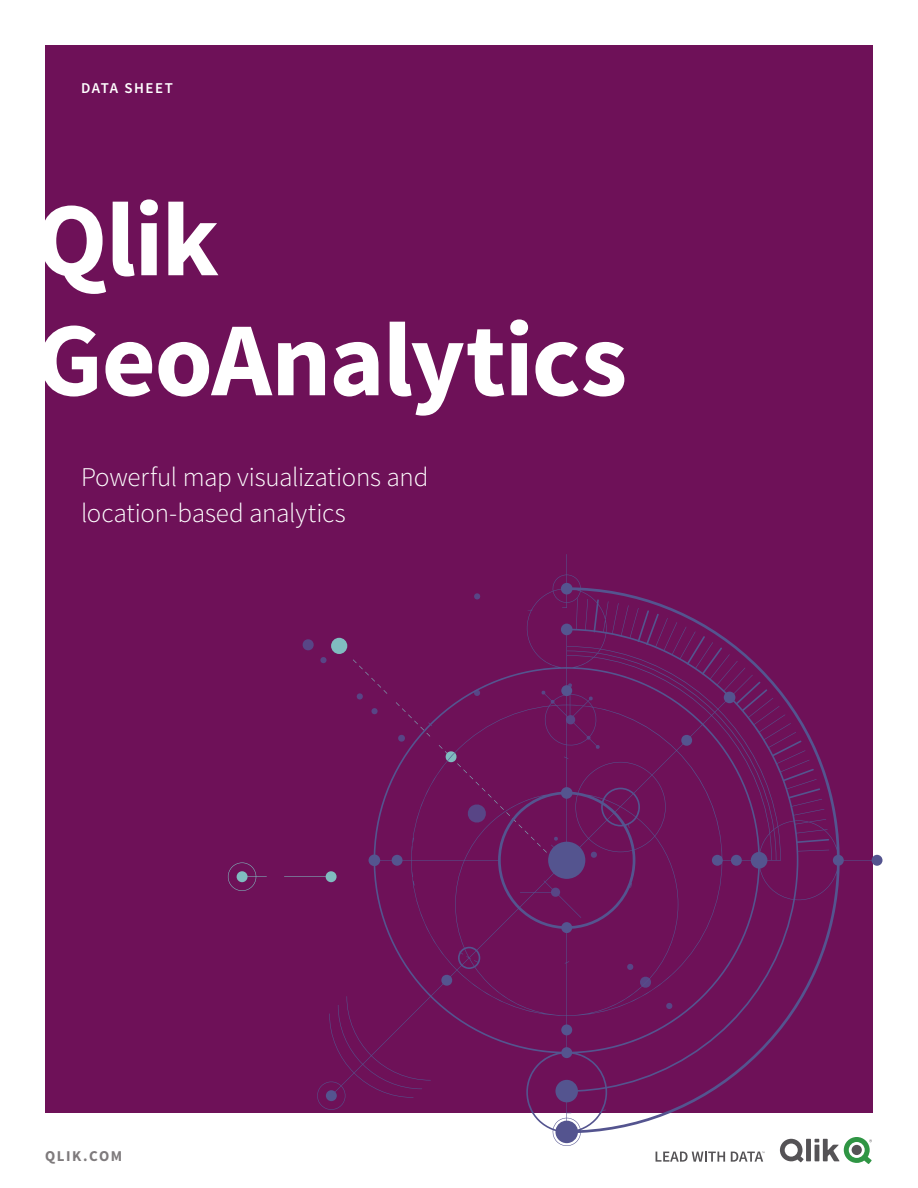
<style>
.page{position:relative;width:918px;height:1188px;background:#fff}
.page>*{position:absolute;margin:0;border:0;box-sizing:border-box;transform-origin:0 0}
.t1{font:700 105px/120px "Source Sans Pro";letter-spacing:-.015em;color:#fff}
.t2{font:300 27px/36px "Source Sans Pro";letter-spacing:-.01em;color:#fff}
.t3{font:600 15px "Source Sans Pro";letter-spacing:.1em;color:#fff}
.t4{font:700 15px "Source Sans Pro";letter-spacing:.105em;color:#7e7a7c}
</style>
<div class="page">
<div style="left:45px;top:45px;width:828px;height:1068px;background:#6e1158"></div>
<svg style="left:302px;top:639px;width:12px;height:12px"></svg>
<svg style="left:284px;top:876px;width:32px;height:1px"></svg>
<svg style="left:227px;top:863px;width:40px;height:28px"></svg>
<svg style="left:316px;top:554px;width:567px;height:592px"></svg>
<svg style="left:780px;top:1137px;width:92px;height:27px"></svg>
<svg style="left:656px;top:1152px;width:69px;height:10px"></svg>
<svg style="left:731px;top:1152px;width:34px;height:10px"></svg>
<p class="t3" style="left:81px;top:79px;width:93px">DATA SHEET</p>
<h1 class="t1" style="left:36px;top:184px;width:593px">Qlik<br>GeoAnalytics</h1>
<p class="t2" style="left:81px;top:459px;width:349px">Powerful map visualizations and location-based analytics</p>
<p class="t4" style="left:45px;top:1146px;width:79px">QLIK.COM</p>
</div>
